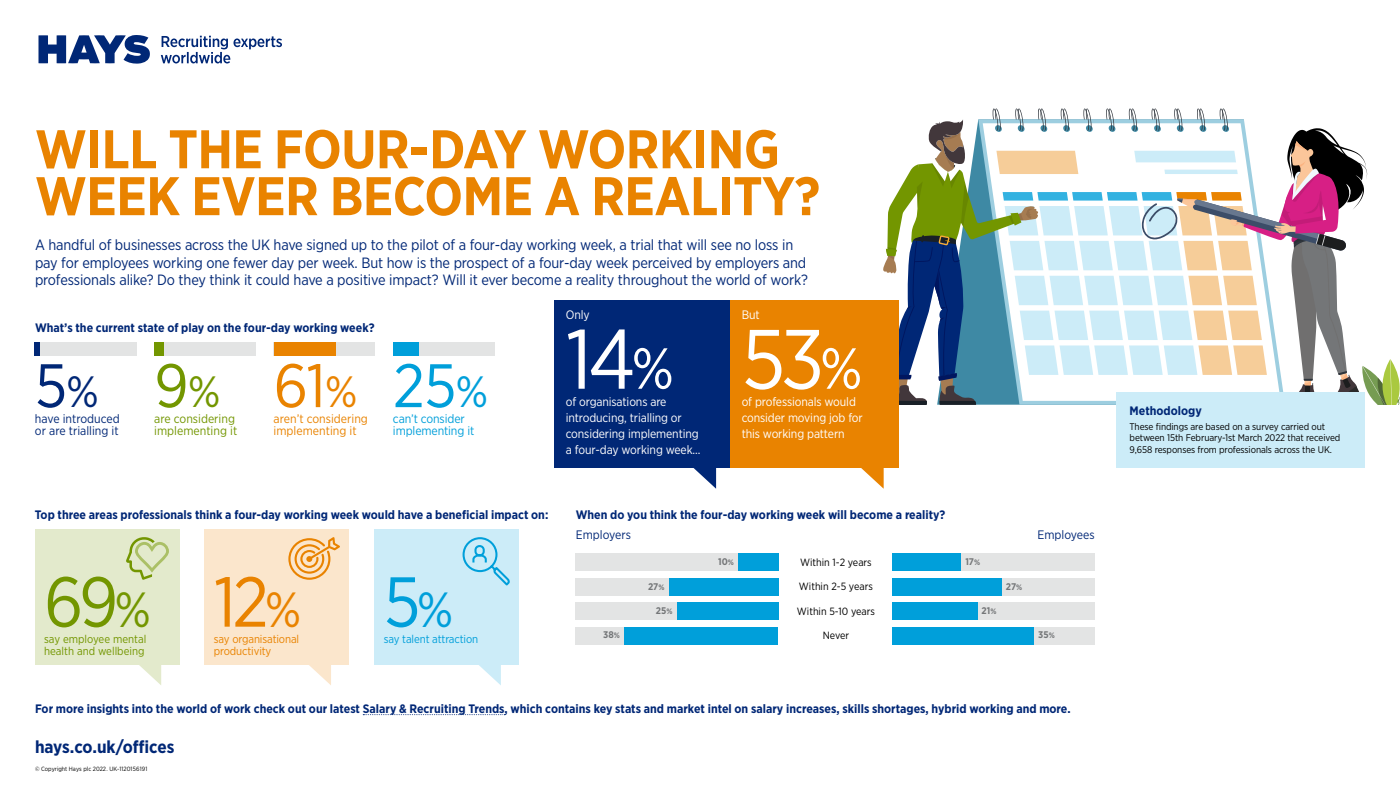
<style>
.page{position:relative;width:1400px;height:788px;background:#fff}
.page>*{position:absolute;margin:0;border:0;box-sizing:border-box;transform-origin:0 0}
.t1{font:84px "Gotham Narrow";color:#fff}
.t2{font:70.44px "Gotham Narrow";color:#739600}
.t3{font:70.44px "Gotham Narrow";color:#e98300}
.t4{font:70.44px "Gotham Narrow";color:#009fda}
.t5{font:61.25px "Gotham Narrow";color:#009fda}
.t6{font:61.25px "Gotham Narrow";color:#e98300}
.t7{font:61.25px "Gotham Narrow";color:#002776}
.t8{font:61.25px "Gotham Narrow";color:#739600}
.t9{font:57.75px "Gotham Narrow";color:#fff}
.t10{font:700 54.25px/46.9px "Gotham Narrow";letter-spacing:-.01em;color:#e98300}
.t11{font:49.35px "Gotham Narrow";color:#739600}
.t12{font:49.35px "Gotham Narrow";color:#e98300}
.t13{font:43.75px "Gotham Narrow";color:#002776}
.t14{font:43.75px "Gotham Narrow";color:#e98300}
.t15{font:43.75px "Gotham Narrow";color:#739600}
.t16{font:700 17.5px "Gotham Narrow";letter-spacing:-.005em;color:#002776}
.t17{font:14.88px/17.5px "Gotham Narrow";letter-spacing:-.01em;color:#002776}
.t18{font:700 12.25px "Gotham Narrow";color:#002776}
.t19{font:12.25px/15.8px "Gotham Narrow";letter-spacing:-.01em;color:#fff}
.t20{font:12.25px "Gotham Narrow";color:#002776}
.t21{font:12.25px "Gotham Narrow";color:#e98300}
.t22{font:12.25px "Gotham Narrow";color:#739600}
.t23{font:12.25px "Gotham Narrow";letter-spacing:-.01em;color:#009fda}
.t24{font:11.38px "Gotham Narrow";color:#739600}
.t25{font:11.38px "Gotham Narrow";letter-spacing:-.01em;color:#e98300}
.t26{font:11.38px "Gotham Narrow";letter-spacing:-.01em;color:#009fda}
.t27{font:10.5px "Gotham Narrow";color:#000}
.t28{font:9.62px/11.4px "Gotham Narrow";letter-spacing:-.01em;color:#000}
.t29{font:700 9.62px "Gotham Narrow";color:#747678}
.t30{font:6.12px "Gotham Narrow";color:#000}
.s1{font-size:43.75px}
.s2{font-size:49.35px}
.s3{font-size:7.88px}
</style>
<div class="page">
<svg style="left:883px;top:108px;width:517px;height:296px"></svg>
<svg style="left:38px;top:35px;width:244px;height:29px"></svg>
<div style="left:554px;top:300px;width:176px;height:167px;background:#002776"></div>
<div style="left:730px;top:300px;width:169px;height:167px;background:#e98300"></div>
<div style="left:35px;top:342px;width:101px;height:13px;background:#e3e4e4"></div>
<div style="left:35px;top:342px;width:5px;height:13px;background:#002776"></div>
<div style="left:274px;top:342px;width:101px;height:13px;background:#e3e4e4"></div>
<div style="left:274px;top:342px;width:62px;height:13px;background:#e98300"></div>
<div style="left:154px;top:342px;width:102px;height:13px;background:#e3e4e4"></div>
<div style="left:154px;top:342px;width:9px;height:13px;background:#739600"></div>
<div style="left:393px;top:342px;width:101px;height:13px;background:#e3e4e4"></div>
<div style="left:393px;top:342px;width:25px;height:13px;background:#009fda"></div>
<div style="left:576px;top:553px;width:202px;height:18px;background:#e3e4e4"></div>
<div style="left:892px;top:553px;width:203px;height:18px;background:#e3e4e4"></div>
<div style="left:576px;top:578px;width:202px;height:17px;background:#e3e4e4"></div>
<div style="left:892px;top:578px;width:203px;height:17px;background:#e3e4e4"></div>
<div style="left:576px;top:602px;width:202px;height:18px;background:#e3e4e4"></div>
<div style="left:892px;top:602px;width:203px;height:18px;background:#e3e4e4"></div>
<div style="left:576px;top:626px;width:202px;height:18px;background:#e3e4e4"></div>
<div style="left:892px;top:626px;width:203px;height:18px;background:#e3e4e4"></div>
<div style="left:738px;top:553px;width:40px;height:18px;background:#009fda"></div>
<div style="left:892px;top:553px;width:69px;height:18px;background:#009fda"></div>
<div style="left:892px;top:578px;width:109px;height:17px;background:#009fda"></div>
<div style="left:892px;top:602px;width:85px;height:18px;background:#009fda"></div>
<div style="left:892px;top:626px;width:142px;height:18px;background:#009fda"></div>
<div style="left:669px;top:578px;width:109px;height:17px;background:#009fda"></div>
<div style="left:677px;top:602px;width:101px;height:18px;background:#009fda"></div>
<div style="left:624px;top:626px;width:154px;height:18px;background:#009fda"></div>
<div style="left:1116px;top:392px;width:249px;height:75px;background:#ccecf8"></div>
<svg style="left:363px;top:714px;width:142px;height:1px"></svg>
<svg style="left:138px;top:664px;width:23px;height:21px"></svg>
<div style="left:35px;top:528px;width:144px;height:136px;background:#e3eacc"></div>
<svg style="left:126px;top:537px;width:43px;height:43px"></svg>
<svg style="left:478px;top:664px;width:23px;height:21px"></svg>
<div style="left:375px;top:528px;width:144px;height:136px;background:#ccecf8"></div>
<svg style="left:462px;top:537px;width:48px;height:49px"></svg>
<svg style="left:308px;top:664px;width:23px;height:21px"></svg>
<div style="left:205px;top:528px;width:144px;height:136px;background:#fbe6cc"></div>
<svg style="left:288px;top:537px;width:52px;height:42px"></svg>
<svg style="left:689px;top:467px;width:27px;height:21px"></svg>
<svg style="left:857px;top:467px;width:27px;height:21px"></svg>
<h3 class="t10" style="left:35px;top:125px;width:787px">WILL THE FOUR-DAY WORKING<br>WEEK EVER BECOME A REALITY?</h3>
<p class="t17" style="left:35px;top:236px;width:775px">A handful of businesses across the UK have signed up to the pilot of a four-day working week, a trial that will see no loss in pay for employees working one fewer day per week. But how is the prospect of a four-day week perceived by employers and professionals alike? Do they think it could have a positive impact? Will it ever become a reality throughout the world of work?</p>
<p class="t18" style="left:35px;top:320px;width:341px">What’s the current state of play on the four-day working week?</p>
<h3 class="t7" style="left:35px;top:347px;width:34px">5</h3>
<p class="t20" style="left:35px;top:411px;width:86px">have introduced</p>
<h3 class="t8" style="left:154px;top:347px;width:36px">9</h3>
<p class="t22" style="left:154px;top:411px;width:82px">are considering</p>
<h3 class="t6" style="left:274px;top:347px;width:54px">61</h3>
<p class="t21" style="left:274px;top:411px;width:96px">aren’t considering</p>
<h3 class="t13" style="left:67px;top:364px;width:34px">%</h3>
<p class="t20" style="left:35px;top:423px;width:85px">or are trialling it</p>
<h3 class="t15" style="left:188px;top:364px;width:34px">%</h3>
<p class="t22" style="left:154px;top:423px;width:85px">implementing it</p>
<h3 class="t14" style="left:325px;top:364px;width:34px">%</h3>
<p class="t21" style="left:274px;top:423px;width:85px">implementing it</p>
<h3 class="t5" style="left:393px;top:347px;width:97px">25<span class="s1">%</span></h3>
<p class="t23" style="left:393px;top:423px;width:83px">implementing it</p>
<p class="t23" style="left:393px;top:411px;width:73px">can’t consider</p>
<p class="t19" style="left:566px;top:306px;width:25px">Only</p>
<h1 class="t1" style="left:566px;top:307px;width:72px">14</h1>
<p class="t19" style="left:566px;top:394px;width:102px">of organisations are</p>
<h3 class="t9" style="left:632px;top:332px;width:44px">%</h3>
<p class="t19" style="left:566px;top:409px;width:136px">introducing, trialling or considering implementing a four-day working week...</p>
<p class="t19" style="left:742px;top:306px;width:19px">But</p>
<h1 class="t1" style="left:742px;top:307px;width:84px">53</h1>
<p class="t19" style="left:742px;top:394px;width:116px">of professionals would</p>
<h3 class="t9" style="left:820px;top:332px;width:44px">%</h3>
<p class="t19" style="left:742px;top:409px;width:123px">consider moving job for this working pattern</p>
<p class="t18" style="left:35px;top:506px;width:515px">Top three areas professionals think a four-day working week would have a beneficial impact on:</p>
<p class="t18" style="left:576px;top:506px;width:371px">When do you think the four-day working week will become a reality?</p>
<h2 class="t2" style="left:44px;top:558px;width:76px">69</h2>
<p class="t24" style="left:44px;top:632px;width:104px">say employee mental</p>
<h3 class="t11" style="left:115px;top:578px;width:38px">%</h3>
<p class="t24" style="left:44px;top:644px;width:102px">health and wellbeing</p>
<h2 class="t3" style="left:214px;top:558px;width:56px">12</h2>
<p class="t25" style="left:214px;top:632px;width:87px">say organisational</p>
<h3 class="t12" style="left:265px;top:578px;width:38px">%</h3>
<p class="t25" style="left:214px;top:644px;width:59px">productivity</p>
<h2 class="t4" style="left:384px;top:558px;width:71px">5<span class="s2">%</span></h2>
<p class="t26" style="left:384px;top:632px;width:96px">say talent attraction</p>
<p class="t20" style="left:576px;top:526px;width:57px">Employers</p>
<p class="t20" style="left:1037px;top:526px;width:59px">Employees</p>
<p class="t29" style="left:718px;top:555px;width:17px">10<span class="s3">%</span></p>
<p class="t29" style="left:965px;top:555px;width:16px">17<span class="s3">%</span></p>
<p class="t29" style="left:1006px;top:580px;width:18px">27<span class="s3">%</span></p>
<p class="t29" style="left:982px;top:604px;width:16px">21<span class="s3">%</span></p>
<p class="t29" style="left:1038px;top:628px;width:18px">35<span class="s3">%</span></p>
<p class="t27" style="left:800px;top:555px;width:73px">Within 1-2 years</p>
<p class="t27" style="left:799px;top:580px;width:75px">Within 2-5 years</p>
<p class="t27" style="left:797px;top:604px;width:79px">Within 5-10 years</p>
<p class="t27" style="left:823px;top:628px;width:28px">Never</p>
<p class="t29" style="left:648px;top:580px;width:18px">27<span class="s3">%</span></p>
<p class="t29" style="left:656px;top:604px;width:18px">25<span class="s3">%</span></p>
<p class="t29" style="left:603px;top:628px;width:18px">38<span class="s3">%</span></p>
<p class="t18" style="left:35px;top:700px;width:1037px">For more insights into the world of work check out our latest Salary &amp; Recruiting Trends, which contains key stats and market intel on salary increases, skills shortages, hybrid working and more.</p>
<h3 class="t16" style="left:35px;top:735px;width:141px">hays.co.uk/offices</h3>
<p class="t30" style="left:35px;top:764px;width:114px">© Copyright Hays plc 2022. UK-1120156191</p>
<p class="t18" style="left:1130px;top:403px;width:74px">Methodology</p>
<p class="t28" style="left:1130px;top:420px;width:212px">These findings are based on a survey carried out between 15th February-1st March 2022 that received<br>9,658 responses from professionals across the UK.</p>
</div>
